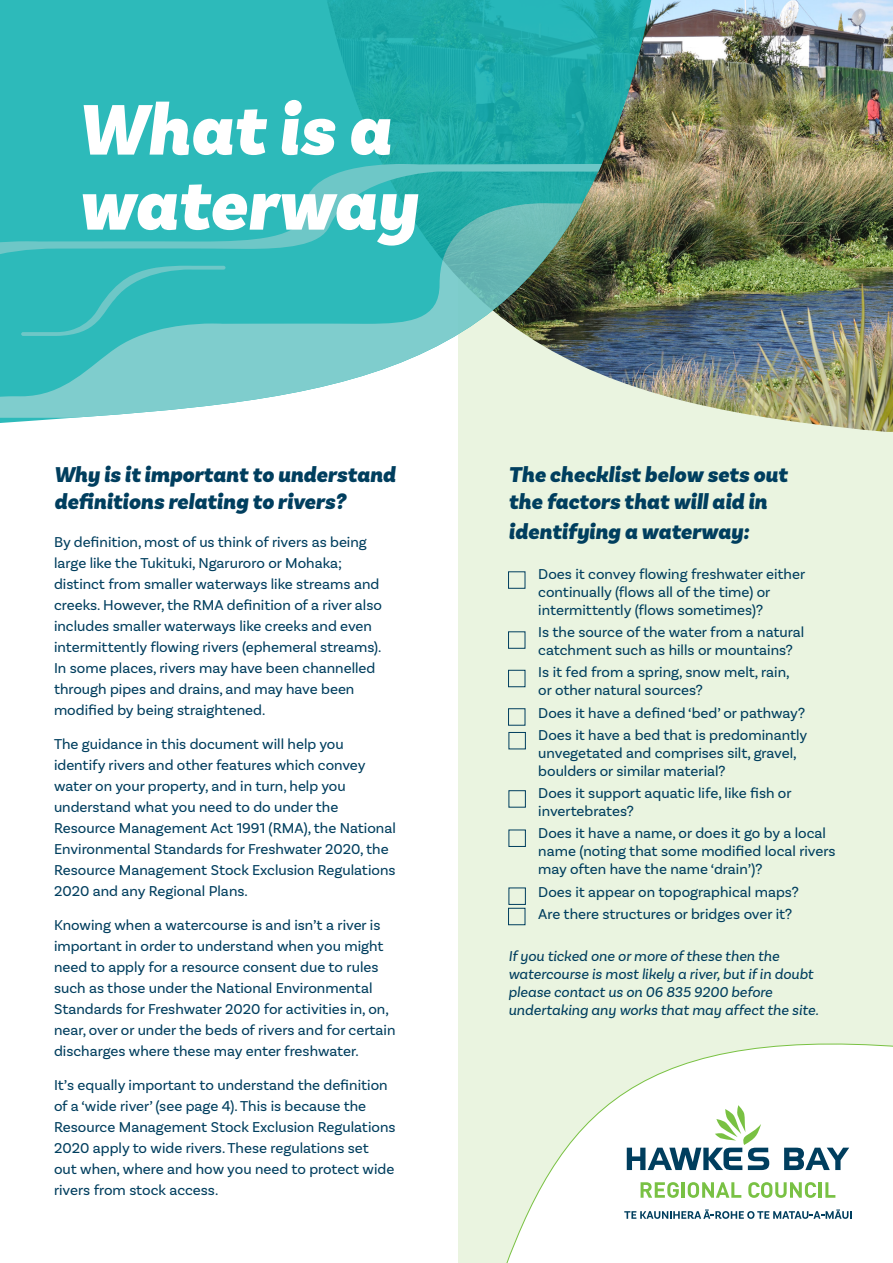
<style>
.page{position:relative;width:893px;height:1263px;background:#fff}
.page>*{position:absolute;margin:0;border:0;box-sizing:border-box;transform-origin:0 0}
.t1{font:italic 900 75px/75px "Basic Sans";color:#fff}
.t2{font:italic 900 22.5px/27px "Basic Sans";color:#003e5e}
.t3{font:15px/21px "Basic Sans";color:#003e5e}
.t4{font:italic 15px/18px "Basic Sans";color:#003e5e}
</style>
<div class="page">
<div style="left:458px;top:0;width:435px;height:1263px;background:#eaf4e0"></div>
<img style="left:664px;top:0;width:229px;height:432px">
<svg style="left:506px;top:1043px;width:387px;height:220px;fill:#fff"></svg>
<svg style="left:784px;top:1148px;width:65px;height:22px"></svg>
<svg style="left:624px;top:1209px;width:228px;height:10px;background:#a6bcc7"></svg>
<svg style="left:627px;top:1105px;width:142px;height:65px;background:#c6d6d5"></svg>
<svg style="left:641px;top:1182px;width:38px;height:16px"></svg>
<hr style="left:682px;top:1182px;width:3px;height:16px;background:#79c144">
<svg style="left:688px;top:1182px;width:53px;height:16px"></svg>
<svg style="left:748px;top:1182px;width:68px;height:16px"></svg>
<hr style="left:819px;top:1182px;width:3px;height:16px;background:#79c144">
<svg style="left:825px;top:1182px;width:10px;height:16px"></svg>
<svg style="left:0;top:0;width:664px;height:589px"></svg>
<svg style="left:0;top:203px;width:664px;height:215px"></svg>
<div style="left:508px;top:571px;width:17px;height:18px;border:1px solid #003e5e"></div>
<div style="left:508px;top:631px;width:17px;height:18px;border:1px solid #003e5e"></div>
<div style="left:508px;top:670px;width:17px;height:17px;border:1px solid #003e5e"></div>
<div style="left:508px;top:708px;width:17px;height:17px;border:1px solid #003e5e"></div>
<div style="left:508px;top:732px;width:18px;height:17px;border:1px solid #003e5e"></div>
<div style="left:508px;top:790px;width:18px;height:17px;border:1px solid #003e5e"></div>
<div style="left:508px;top:887px;width:18px;height:18px;border:1px solid #003e5e"></div>
<div style="left:508px;top:830px;width:18px;height:17px;border:1px solid #003e5e"></div>
<div style="left:508px;top:908px;width:17px;height:17px;border:1px solid #003e5e"></div>
<svg style="left:0;top:164px;width:602px;height:155px;background:#3cb0ac"></svg>
<svg style="left:21px;top:266px;width:204px;height:70px;background:#36bcbc"></svg>
<p class="t1" style="left:78px;top:94px;width:341px">What is a waterway</p>
<p class="t2" style="left:54px;top:462px;width:343px">Why is it important to understand definitions relating to rivers?</p>
<p class="t3" style="left:54px;top:532px;width:329px">By definition, most of us think of rivers as being large like the Tukituki, Ngaruroro or Mohaka; distinct from smaller waterways like streams and creeks. However, the RMA definition of a river also includes smaller waterways like creeks and even intermittently flowing rivers (ephemeral streams).<br>In some places, rivers may have been channelled through pipes and drains, and may have been modified by being straightened.</p>
<p class="t3" style="left:54px;top:733px;width:343px">The guidance in this document will help you identify rivers and other features which convey water on your property, and in turn, help you understand what you need to do under the Resource Management Act 1991 (RMA), the National Environmental Standards for Freshwater 2020, the Resource Management Stock Exclusion Regulations 2020 and any Regional Plans.</p>
<p class="t3" style="left:54px;top:914px;width:343px">Knowing when a watercourse is and isn’t a river is important in order to understand when you might need to apply for a resource consent due to rules such as those under the National Environmental Standards for Freshwater 2020 for activities in, on, near, over or under the beds of rivers and for certain discharges where these may enter freshwater.</p>
<p class="t3" style="left:54px;top:1074px;width:343px">It’s equally important to understand the definition of a ‘wide river’ (see page 4). This is because the Resource Management Stock Exclusion Regulations 2020 apply to wide rivers. These regulations set<br>out when, where and how you need to protect wide rivers from stock access.</p>
<p class="t2" style="left:508px;top:462px;width:281px">The checklist below sets out the factors that will aid in</p>
<p class="t2" style="left:508px;top:518px;width:242px">identifying a waterway:</p>
<p class="t3" style="left:538px;top:565px;width:268px;line-height:18px">Does it convey flowing freshwater either continually (flows all of the time) or intermittently (flows sometimes)?</p>
<p class="t3" style="left:538px;top:623px;width:268px;line-height:18px">Is the source of the water from a natural catchment such as hills or mountains?</p>
<p class="t3" style="left:538px;top:663px;width:253px;line-height:18px">Is it fed from a spring, snow melt, rain, or other natural sources?</p>
<p class="t3" style="left:538px;top:702px;width:268px">Does it have a defined ‘bed’ or pathway?</p>
<p class="t3" style="left:538px;top:726px;width:270px;line-height:18px">Does it have a bed that is predominantly unvegetated and comprises silt, gravel, boulders or similar material?</p>
<p class="t3" style="left:538px;top:784px;width:255px;line-height:18px">Does it support aquatic life, like fish or invertebrates?</p>
<p class="t3" style="left:538px;top:824px;width:299px;line-height:18px">Does it have a name, or does it go by a local name (noting that some modified local rivers may often have the name ‘drain’)?</p>
<p class="t3" style="left:538px;top:881px;width:262px">Does it appear on topographical maps?</p>
<p class="t3" style="left:538px;top:903px;width:255px">Are there structures or bridges over it?</p>
<p class="t4" style="left:508px;top:946px;width:311px">If you ticked one or more of these then the watercourse is most likely a river, but if in doubt please contact us on 06 835 9200 before undertaking any works that may affect the site.</p>
</div>
